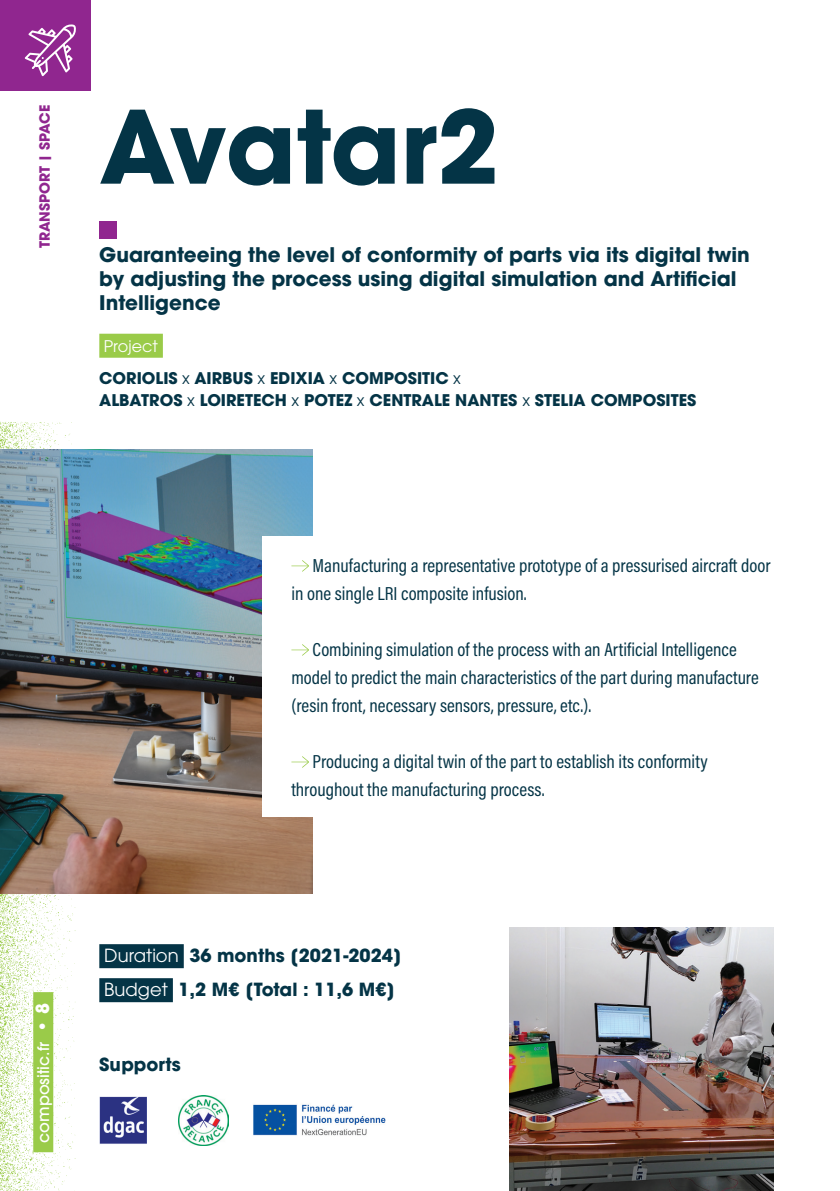
<style>
.page{position:relative;width:840px;height:1191px;background:#fff}
.page>*{position:absolute;margin:0;border:0;box-sizing:border-box;transform-origin:0 0}
.t1{font:700 100px "ITC Avant Garde Pro";letter-spacing:-.01em;color:#043446}
.t2{font:700 20px/24px "ITC Avant Garde Pro";color:#043446}
.t3{font:19px/28px "Acumin Pro Cond";color:#043446}
.t4{font:700 18px/34px "ITC Avant Garde Pro";color:#043446}
.t5{font:700 16px/32px "ITC Avant Garde Pro";color:#043446}
.t6{font:500 16px "ITC Avant Garde Pro";color:#fff}
.t7{font:700 14px "ITC Avant Garde Pro";color:#90268f}
.s1{font-weight:400;color:#fff}
.s2{font-weight:400}
.s3{font-weight:700;font-size:18px}
</style>
<div class="page">
<svg style="left:0;top:422px;width:75px;height:769px"></svg>
<div style="left:0;top:0;width:90px;height:90px;background:#90268f"></div>
<svg style="left:25px;top:24px;width:51px;height:52px"></svg>
<div style="left:99px;top:221px;width:17px;height:17px;background:#90268f"></div>
<img style="left:0;top:449px;width:312px;height:444px">
<div style="left:99px;top:334px;width:64px;height:24px;background:#9acb49"></div>
<div style="left:33px;top:992px;width:20px;height:160px;background:#9acb49"></div>
<img style="left:99px;top:1096px;width:47px;height:48px">
<div style="left:262px;top:536px;width:404px;height:280px;background:#fff"></div>
<svg style="left:291px;top:560px;width:18px;height:11px"></svg>
<svg style="left:291px;top:644px;width:18px;height:11px"></svg>
<svg style="left:291px;top:756px;width:18px;height:11px"></svg>
<div style="left:99px;top:944px;width:85px;height:24px;background:#043446"></div>
<div style="left:99px;top:978px;width:74px;height:24px;background:#043446"></div>
<img style="left:509px;top:927px;width:263px;height:264px">
<img style="left:178px;top:1095px;width:50px;height:50px">
<img style="left:253px;top:1104px;width:133px;height:32px">
<p class="t7" style="left:35px;top:248px;width:145px;rotate:-90deg">TRANSPORT | SPACE</p>
<h1 class="t1" style="left:99px;top:80px;width:401px">Avatar2</h1>
<p class="t2" style="left:99px;top:243px;width:651px">Guaranteeing the level of conformity of parts via its digital twin by adjusting the process using digital simulation and Artificial<br>Intelligence</p>
<p class="t5" style="left:99px;top:330px;width:363px"><span class="s1">Project<br></span>CORIOLIS <span class="s2">x</span> AIRBUS <span class="s2">x</span> EDIXIA <span class="s2">x</span> COMPOSITIC <span class="s2">x</span></p>
<p class="t5" style="left:99px;top:384px;width:598px">ALBATROS <span class="s2">x</span> LOIRETECH <span class="s2">x</span> POTEZ <span class="s2">x</span> CENTRALE NANTES <span class="s2">x</span> STELIA COMPOSITES</p>
<p class="t3" style="left:291px;top:550px;width:480px;text-indent:21px">Manufacturing a representative prototype of a pressurised aircraft door in one single LRI composite infusion.</p>
<p class="t3" style="left:291px;top:634px;width:468px;text-indent:21px">Combining simulation of the process with an Artificial Intelligence model to predict the main characteristics of the part during manufacture (resin front, necessary sensors, pressure, etc.).</p>
<p class="t3" style="left:291px;top:746px;width:417px;text-indent:21px">Producing a digital twin of the part to establish its conformity throughout the manufacturing process.</p>
<p class="t6" style="left:33px;top:1142px;width:141px;rotate:-90deg">compositic.fr <span class="s3">• 8</span></p>
<p class="t4" style="left:104px;top:938px;width:298px"><span class="s1">Duration</span> 36 months [2021-2024]<br><span class="s1">Budget</span> 1,2 M€ [Total : 11,6 M€]</p>
<p class="t4" style="left:99px;top:1046px;width:83px">Supports</p>
</div>
